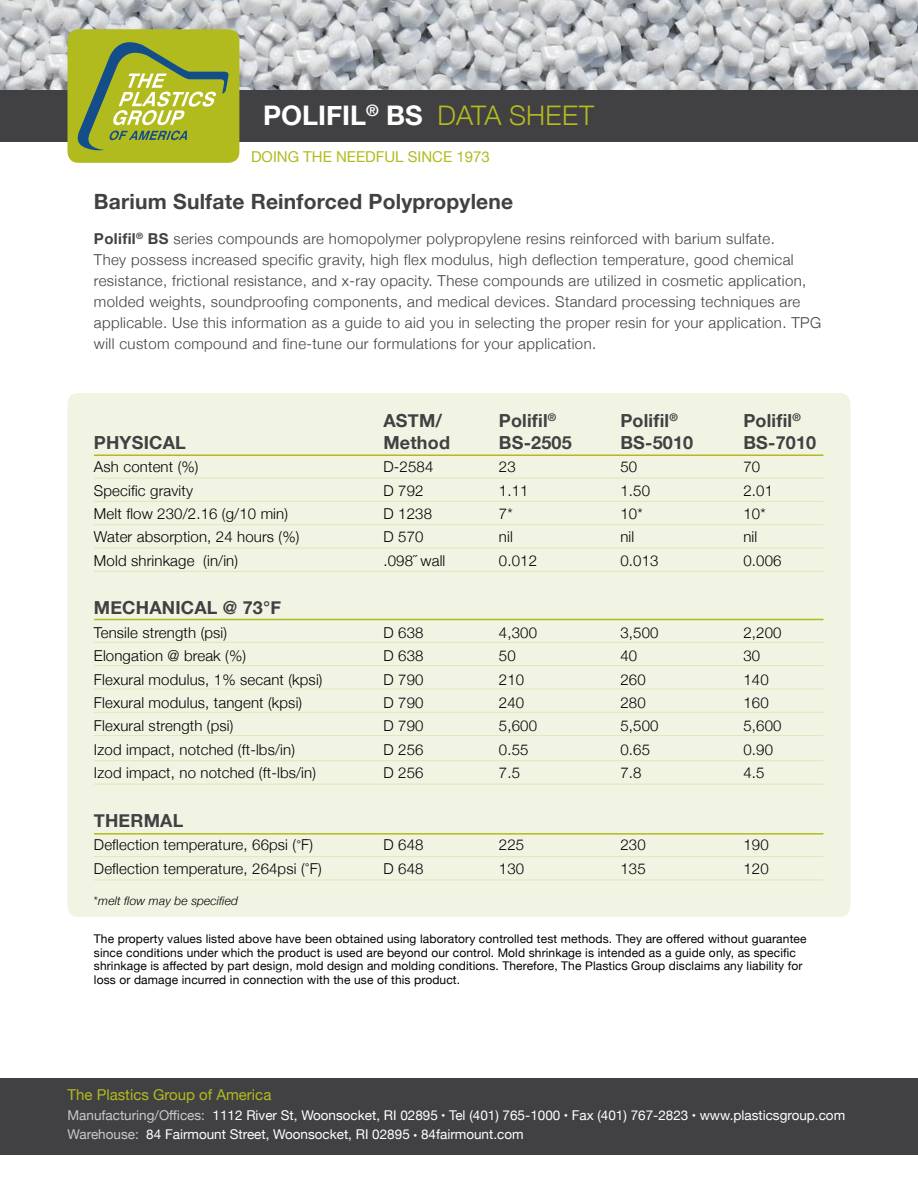
<style>
.page{position:relative;width:918px;height:1188px;background:#fff}
.page>*{position:absolute;margin:0;border:0;box-sizing:border-box;transform-origin:0 0}
.t1{font:700 27px "Helvetica Neue";color:#fff}
.t2{font:700 21px "Helvetica Neue";letter-spacing:.01em;color:#414042}
.t3{font:700 18px "Helvetica Neue";letter-spacing:.01em;color:#414042}
.t4{font:300 15px "Helvetica Neue";letter-spacing:.01em;color:#000}
.t5{font:300 15px/21px "Helvetica Neue";letter-spacing:.025em;color:#414042}
.t6{font:15px "Helvetica Neue";color:#b2bb1e}
.t7{font:13.5px/19.5px "Helvetica Neue";color:#fff}
.t8{font:12px/13.5px "Helvetica Neue";letter-spacing:.01em;color:#000}
.t9{font:italic 300 12px "Helvetica Neue";letter-spacing:.01em;color:#000}
.s1{font-weight:300;color:#b2bb1e}
.s2{font-weight:700}
.s3{font-style:normal}
.s4{color:#c9cacc}
.s5{font-size:7.5px}
</style>
<div class="page">
<img style="left:0;top:0;width:918px;height:90px">
<div style="left:0;top:90px;width:918px;height:51px;background:#414042"></div>
<div style="left:68px;top:29px;width:171px;height:134px;background:#b2bb1e;border-radius:11px"></div>
<svg style="left:77px;top:42px;width:152px;height:109px"></svg>
<div style="left:0;top:1078px;width:918px;height:76px;background:#414042"></div>
<div style="left:68px;top:393px;width:782px;height:524px;background:#f2f4e3;border-radius:11px"></div>
<hr style="left:94px;top:478px;width:729px;height:1px;background:#e2e5b7">
<hr style="left:94px;top:642px;width:729px;height:1px;background:#e2e5b7">
<hr style="left:94px;top:856px;width:729px;height:1px;background:#e2e5b7">
<hr style="left:94px;top:760px;width:729px;height:1px;background:#e2e5b7">
<hr style="left:94px;top:454px;width:729px;height:2px;background:#b2bb1e">
<hr style="left:94px;top:619px;width:729px;height:1px;background:#b2bb1e">
<hr style="left:94px;top:833px;width:729px;height:2px;background:#b2bb1e">
<hr style="left:94px;top:501px;width:729px;height:1px;background:#e2e5b7">
<hr style="left:94px;top:665px;width:729px;height:1px;background:#e2e5b7">
<hr style="left:94px;top:880px;width:729px;height:1px;background:#e2e5b7">
<hr style="left:94px;top:784px;width:729px;height:1px;background:#e2e5b7">
<hr style="left:94px;top:524px;width:729px;height:1px;background:#e2e5b7">
<hr style="left:94px;top:689px;width:729px;height:1px;background:#e2e5b7">
<hr style="left:94px;top:548px;width:729px;height:1px;background:#e2e5b7">
<hr style="left:94px;top:712px;width:729px;height:1px;background:#e2e5b7">
<hr style="left:94px;top:571px;width:729px;height:1px;background:#e2e5b7">
<hr style="left:94px;top:735px;width:729px;height:1px;background:#e2e5b7">
<h1 class="t1" style="left:263px;top:91px;width:333px">POLIFIL<sup>®</sup> BS <span class="s1">DATA SHEET</span></h1>
<p class="t6" style="left:251px;top:144px;width:240px">DOING THE NEEDFUL SINCE 1973</p>
<h2 class="t2" style="left:94px;top:183px;width:421px">Barium Sulfate Reinforced Polypropylene</h2>
<p class="t5" style="left:94px;top:227px;width:729px"><span class="s2">Polifil</span><sup>®</sup> <span class="s2">BS</span> series compounds are homopolymer polypropylene resins reinforced with barium sulfate.<br>They possess increased specific gravity, high flex modulus, high deflection temperature, good chemical resistance, frictional resistance, and x-ray opacity. These compounds are utilized in cosmetic application, molded weights, soundproofing components, and medical devices. Standard processing techniques are applicable. Use this information as a guide to aid you in selecting the proper resin for your application. TPG will custom compound and fine-tune our formulations for your application.</p>
<p class="t3" style="left:383px;top:404px;width:60px">ASTM/</p>
<p class="t3" style="left:499px;top:404px;width:59px">Polifil<sup>®</sup></p>
<p class="t3" style="left:620px;top:404px;width:59px">Polifil<sup>®</sup></p>
<p class="t3" style="left:743px;top:404px;width:59px">Polifil<sup>®</sup></p>
<p class="t3" style="left:94px;top:426px;width:93px">PHYSICAL</p>
<p class="t3" style="left:383px;top:426px;width:68px">Method</p>
<p class="t3" style="left:499px;top:426px;width:74px">BS-2505</p>
<p class="t3" style="left:620px;top:426px;width:74px">BS-5010</p>
<p class="t3" style="left:743px;top:426px;width:74px">BS-7010</p>
<p class="t4" style="left:94px;top:455px;width:106px">Ash content (%)</p>
<p class="t4" style="left:383px;top:455px;width:51px">D-2584</p>
<p class="t4" style="left:499px;top:455px;width:18px">23</p>
<p class="t4" style="left:620px;top:455px;width:18px">50</p>
<p class="t4" style="left:743px;top:455px;width:18px">70</p>
<p class="t4" style="left:94px;top:478px;width:101px">Specific gravity</p>
<p class="t4" style="left:383px;top:478px;width:42px">D 792</p>
<p class="t4" style="left:499px;top:478px;width:31px">1.11</p>
<p class="t4" style="left:620px;top:478px;width:31px">1.50</p>
<p class="t4" style="left:743px;top:478px;width:31px">2.01</p>
<p class="t4" style="left:94px;top:502px;width:196px">Melt flow 230/2.16 (g/10 min)</p>
<p class="t4" style="left:383px;top:502px;width:50px">D 1238</p>
<p class="t4" style="left:499px;top:502px;width:15px">7*</p>
<p class="t4" style="left:620px;top:502px;width:24px">10*</p>
<p class="t4" style="left:743px;top:502px;width:24px">10*</p>
<p class="t4" style="left:94px;top:525px;width:207px">Water absorption, 24 hours (%)</p>
<p class="t4" style="left:383px;top:525px;width:42px">D 570</p>
<p class="t4" style="left:499px;top:525px;width:15px">nil</p>
<p class="t4" style="left:620px;top:525px;width:15px">nil</p>
<p class="t4" style="left:743px;top:525px;width:15px">nil</p>
<p class="t4" style="left:94px;top:548px;width:146px">Mold shrinkage (in/in)</p>
<p class="t4" style="left:383px;top:548px;width:63px">.098˝ wall</p>
<p class="t4" style="left:499px;top:548px;width:40px">0.012</p>
<p class="t4" style="left:620px;top:548px;width:40px">0.013</p>
<p class="t4" style="left:743px;top:548px;width:40px">0.006</p>
<p class="t3" style="left:94px;top:592px;width:189px">MECHANICAL @ 73°F</p>
<p class="t4" style="left:94px;top:620px;width:135px">Tensile strength (psi)</p>
<p class="t4" style="left:383px;top:620px;width:42px">D 638</p>
<p class="t4" style="left:499px;top:620px;width:40px">4,300</p>
<p class="t4" style="left:620px;top:620px;width:40px">3,500</p>
<p class="t4" style="left:743px;top:620px;width:40px">2,200</p>
<p class="t4" style="left:94px;top:644px;width:154px">Elongation @ break (%)</p>
<p class="t4" style="left:383px;top:644px;width:42px">D 638</p>
<p class="t4" style="left:499px;top:644px;width:18px">50</p>
<p class="t4" style="left:620px;top:644px;width:18px">40</p>
<p class="t4" style="left:743px;top:644px;width:18px">30</p>
<p class="t4" style="left:94px;top:667px;width:230px">Flexural modulus, 1% secant (kpsi)</p>
<p class="t4" style="left:383px;top:667px;width:42px">D 790</p>
<p class="t4" style="left:499px;top:667px;width:27px">210</p>
<p class="t4" style="left:620px;top:667px;width:27px">260</p>
<p class="t4" style="left:743px;top:667px;width:27px">140</p>
<p class="t4" style="left:94px;top:691px;width:210px">Flexural modulus, tangent (kpsi)</p>
<p class="t4" style="left:383px;top:691px;width:42px">D 790</p>
<p class="t4" style="left:499px;top:691px;width:27px">240</p>
<p class="t4" style="left:620px;top:691px;width:27px">280</p>
<p class="t4" style="left:743px;top:691px;width:27px">160</p>
<p class="t4" style="left:94px;top:714px;width:141px">Flexural strength (psi)</p>
<p class="t4" style="left:383px;top:714px;width:42px">D 790</p>
<p class="t4" style="left:499px;top:714px;width:40px">5,600</p>
<p class="t4" style="left:620px;top:714px;width:40px">5,500</p>
<p class="t4" style="left:743px;top:714px;width:40px">5,600</p>
<p class="t4" style="left:94px;top:737px;width:203px">Izod impact, notched (ft-lbs/in)</p>
<p class="t4" style="left:383px;top:737px;width:42px">D 256</p>
<p class="t4" style="left:499px;top:737px;width:31px">0.55</p>
<p class="t4" style="left:620px;top:737px;width:31px">0.65</p>
<p class="t4" style="left:743px;top:737px;width:31px">0.90</p>
<p class="t4" style="left:94px;top:761px;width:224px">Izod impact, no notched (ft-lbs/in)</p>
<p class="t4" style="left:383px;top:761px;width:42px">D 256</p>
<p class="t4" style="left:499px;top:761px;width:23px">7.5</p>
<p class="t4" style="left:620px;top:761px;width:23px">7.8</p>
<p class="t4" style="left:743px;top:761px;width:23px">4.5</p>
<p class="t3" style="left:94px;top:804px;width:91px">THERMAL</p>
<p class="t4" style="left:94px;top:833px;width:221px">Deflection temperature, 66psi (˚F)</p>
<p class="t4" style="left:383px;top:833px;width:42px">D 648</p>
<p class="t4" style="left:499px;top:833px;width:27px">225</p>
<p class="t4" style="left:620px;top:833px;width:27px">230</p>
<p class="t4" style="left:743px;top:833px;width:27px">190</p>
<p class="t4" style="left:94px;top:856px;width:229px">Deflection temperature, 264psi (˚F)</p>
<p class="t4" style="left:383px;top:856px;width:42px">D 648</p>
<p class="t4" style="left:499px;top:856px;width:27px">130</p>
<p class="t4" style="left:620px;top:856px;width:27px">135</p>
<p class="t4" style="left:743px;top:856px;width:27px">120</p>
<p class="t9" style="left:94px;top:891px;width:146px"><span class="s3">*</span>melt flow may be specified</p>
<p class="t8" style="left:94px;top:931px;width:714px">The property values listed above have been obtained using laboratory controlled test methods. They are offered without guarantee since conditions under which the product is used are beyond our control. Mold shrinkage is intended as a guide only, as specific shrinkage is affected by part design, mold design and molding conditions. Therefore, The Plastics Group disclaims any liability for loss or damage incurred in connection with the use of this product.</p>
<p class="t6" style="left:68px;top:1082px;width:205px">The Plastics Group of America</p>
<p class="t7" style="left:67px;top:1104px;width:779px"><span class="s4">Manufacturing/Offices:</span> 1112 River St, Woonsocket, RI 02895 <span class="s5">•</span> Tel (401) 765-1000 <span class="s5">•</span> Fax (401) 767-2823 <span class="s5">•</span> www.plasticsgroup.com<br><span class="s4">Warehouse:</span> 84 Fairmount Street, Woonsocket, RI 02895 <span class="s5">•</span> 84fairmount.com</p>
</div>
